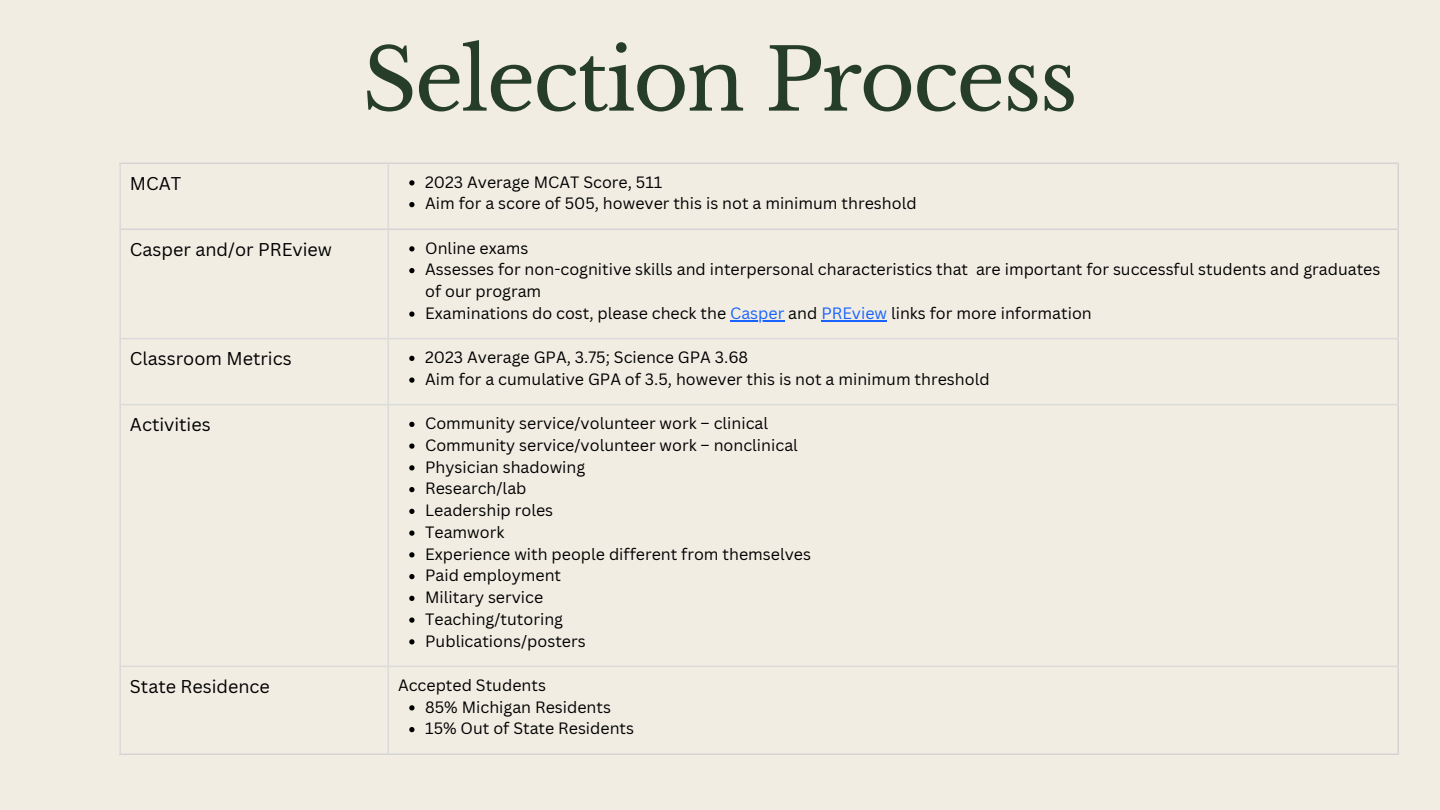
<style>
.page{position:relative;width:1440px;height:810px;background:#f1ede3}
.page>*{position:absolute;margin:0;border:0;box-sizing:border-box;transform-origin:0 0}
.t1{font:85px "Libre Baskerville";letter-spacing:-.025em;color:#263d2a}
.t2{font:18px "Canva Sans";color:#000}
.t3{font:16px/21.8px "Canva Sans";color:#000}
.s1{color:#1a62ff}
</style>
<div class="page">
<svg style="left:409px;top:180px;width:6px;height:5px"></svg>
<svg style="left:409px;top:202px;width:6px;height:5px"></svg>
<svg style="left:409px;top:246px;width:6px;height:5px"></svg>
<svg style="left:409px;top:268px;width:6px;height:5px"></svg>
<svg style="left:409px;top:311px;width:6px;height:6px"></svg>
<hr style="left:730px;top:320px;width:54px;height:2px;background:#1a62ff">
<hr style="left:821px;top:320px;width:66px;height:2px;background:#1a62ff">
<svg style="left:409px;top:356px;width:6px;height:5px"></svg>
<svg style="left:409px;top:377px;width:6px;height:6px"></svg>
<svg style="left:409px;top:422px;width:6px;height:5px"></svg>
<svg style="left:409px;top:443px;width:6px;height:6px"></svg>
<svg style="left:409px;top:465px;width:6px;height:5px"></svg>
<svg style="left:409px;top:487px;width:6px;height:5px"></svg>
<svg style="left:409px;top:509px;width:6px;height:5px"></svg>
<svg style="left:409px;top:530px;width:6px;height:6px"></svg>
<svg style="left:409px;top:552px;width:6px;height:5px"></svg>
<svg style="left:409px;top:574px;width:6px;height:5px"></svg>
<svg style="left:409px;top:596px;width:6px;height:5px"></svg>
<svg style="left:409px;top:617px;width:6px;height:6px"></svg>
<svg style="left:409px;top:639px;width:6px;height:5px"></svg>
<svg style="left:409px;top:705px;width:6px;height:5px"></svg>
<svg style="left:409px;top:727px;width:6px;height:5px"></svg>
<hr style="left:119px;top:164px;width:2px;height:589px;background:#dbdbdb">
<hr style="left:388px;top:164px;width:1px;height:589px;background:#dbdbdb">
<hr style="left:1397px;top:164px;width:2px;height:589px;background:#dbdbdb">
<hr style="left:119px;top:162px;width:1280px;height:2px;background:#dbdbdb">
<hr style="left:119px;top:228px;width:1280px;height:2px;background:#dbdbdb">
<hr style="left:119px;top:338px;width:1280px;height:1px;background:#dbdbdb">
<hr style="left:119px;top:404px;width:1280px;height:1px;background:#dbdbdb">
<hr style="left:119px;top:666px;width:1280px;height:1px;background:#dbdbdb">
<hr style="left:119px;top:753px;width:1280px;height:2px;background:#dbdbdb">
<p class="t1" style="left:362px;top:28px;width:717px">Selection Process</p>
<p class="t2" style="left:130px;top:171px;width:53px">MCAT</p>
<p class="t3" style="left:425px;top:171px;width:239px">2023 Average MCAT Score, 511</p>
<p class="t3" style="left:425px;top:192px;width:493px">Aim for a score of 505, however this is not a minimum threshold</p>
<p class="t2" style="left:130px;top:237px;width:204px">Casper and/or PREview</p>
<p class="t3" style="left:425px;top:237px;width:105px">Online exams</p>
<p class="t3" style="left:425px;top:258px;width:957px">Assesses for non-cognitive skills and interpersonal characteristics that are important for successful students and graduates of our program</p>
<p class="t3" style="left:425px;top:302px;width:668px">Examinations do cost, please check the <span class="s1">Casper</span> and <span class="s1">PREview</span> links for more information</p>
<p class="t2" style="left:130px;top:346px;width:163px">Classroom Metrics</p>
<p class="t3" style="left:425px;top:346px;width:325px">2023 Average GPA, 3.75; Science GPA 3.68</p>
<p class="t3" style="left:425px;top:368px;width:566px">Aim for a cumulative GPA of 3.5, however this is not a minimum threshold</p>
<p class="t2" style="left:130px;top:412px;width:82px">Activities</p>
<p class="t3" style="left:425px;top:412px;width:344px">Community service/volunteer work – clinical</p>
<p class="t3" style="left:425px;top:434px;width:374px">Community service/volunteer work – nonclinical</p>
<p class="t3" style="left:425px;top:456px;width:162px">Physician shadowing</p>
<p class="t3" style="left:425px;top:477px;width:103px">Research/lab</p>
<p class="t3" style="left:425px;top:499px;width:130px">Leadership roles</p>
<p class="t3" style="left:425px;top:521px;width:81px">Teamwork</p>
<p class="t3" style="left:425px;top:543px;width:387px">Experience with people different from themselves</p>
<p class="t3" style="left:425px;top:564px;width:137px">Paid employment</p>
<p class="t3" style="left:425px;top:586px;width:120px">Military service</p>
<p class="t3" style="left:425px;top:608px;width:139px">Teaching/tutoring</p>
<p class="t3" style="left:425px;top:630px;width:162px">Publications/posters</p>
<p class="t2" style="left:130px;top:674px;width:141px">State Residence</p>
<p class="t3" style="left:425px;top:696px;width:187px">85% Michigan Residents</p>
<p class="t3" style="left:425px;top:717px;width:210px">15% Out of State Residents</p>
<p class="t3" style="left:398px;top:674px;width:149px">Accepted Students</p>
</div>
